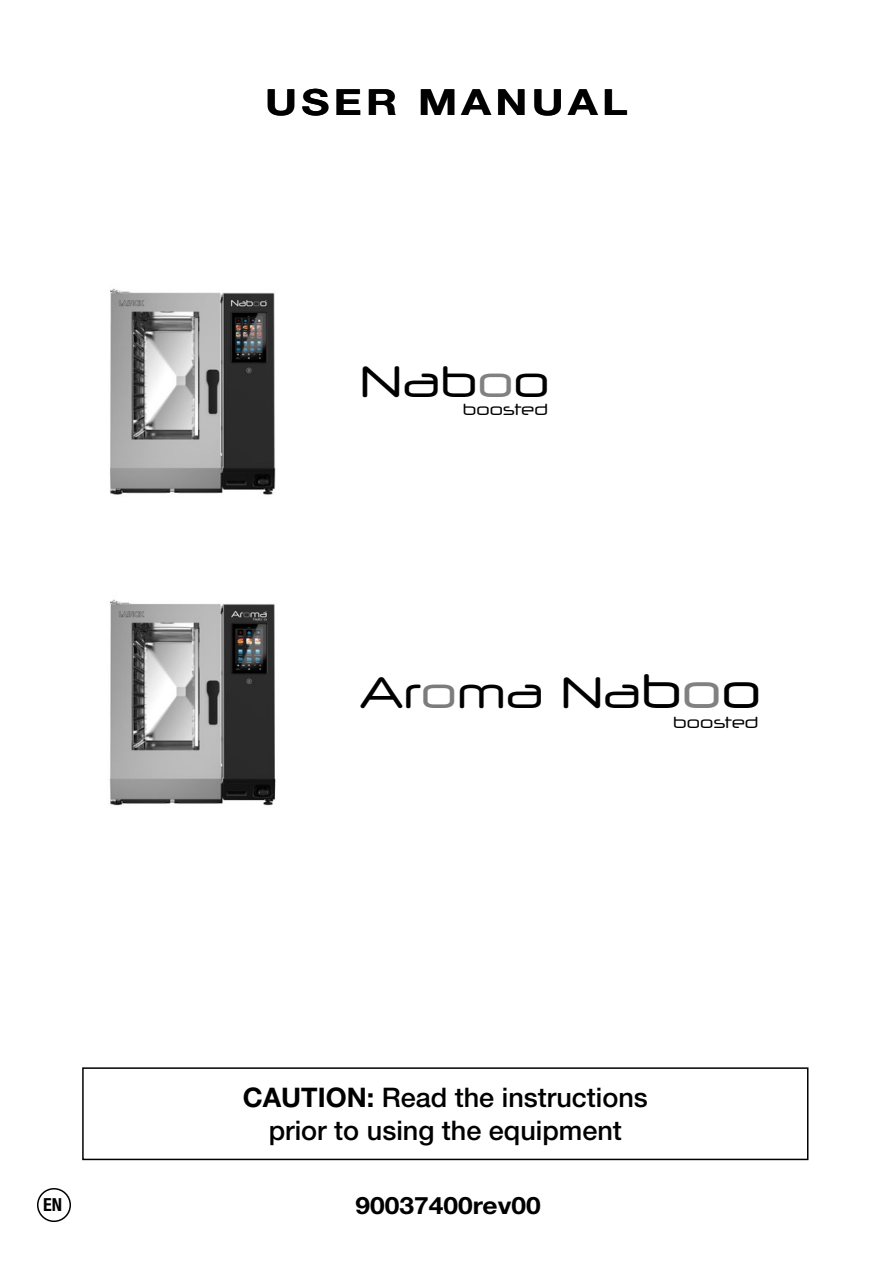
<style>
.page{position:relative;width:893px;height:1263px;background:#fff}
.page>*{position:absolute;margin:0;border:0;box-sizing:border-box;transform-origin:0 0}
.t1{font:45px "Neuropol X Rg";color:#000}
.t2{font:700 36px "Helvetica Neue LT Std";letter-spacing:.1em;color:#000;scale:1.2 1}
.t3{font:500 27px/32.4px "Helvetica Neue LT Std";color:#000;text-align:center}
.t4{font:700 24px "Helvetica Neue LT Std";color:#000;scale:1.1 1}
.t5{font:700 condensed 18px "Helvetica Neue LT Std";color:#000}
.t6{font:16.5px "Neuropol X Rg";letter-spacing:-.005em;color:#000}
.s1{color:#818181}
.s2{color:#7c7c7c}
.s3{font-size:49.5px}
.s4{font-size:49.5px;color:#818181}
.s5{font-weight:700}
</style>
<div class="page">
<div style="left:82px;top:1067px;width:726px;height:93px;border:2px solid #000"></div>
<div style="left:37px;top:1188px;width:34px;height:34px;border:2px solid #000;border-radius:50%"></div>
<img style="left:110px;top:288px;width:166px;height:207px">
<img style="left:109px;top:599px;width:167px;height:207px">
<p class="t5" style="left:43px;top:1194px;width:20px">EN</p>
<h2 class="t2" style="left:265px;top:80px;width:304px">USER MANUAL</h2>
<h1 class="t1" style="left:360px;top:354px;width:191px">Nab<span class="s1">o</span>o</h1>
<p class="t6" style="left:463px;top:400px;width:87px">boosted</p>
<h1 class="t1" style="left:360px;top:664px;width:403px">Ar<span class="s2">o</span>ma Na<span class="s3">b</span><span class="s4">o</span><span class="s3">o</span></h1>
<p class="t6" style="left:673px;top:712px;width:87px">boosted</p>
<p class="t3" style="left:243px;top:1081px;width:407px"><span class="s5">CAUTION:</span> Read the instructions prior to using the equipment</p>
<p class="t4" style="left:355px;top:1190px;width:170px">90037400rev00</p>
</div>
